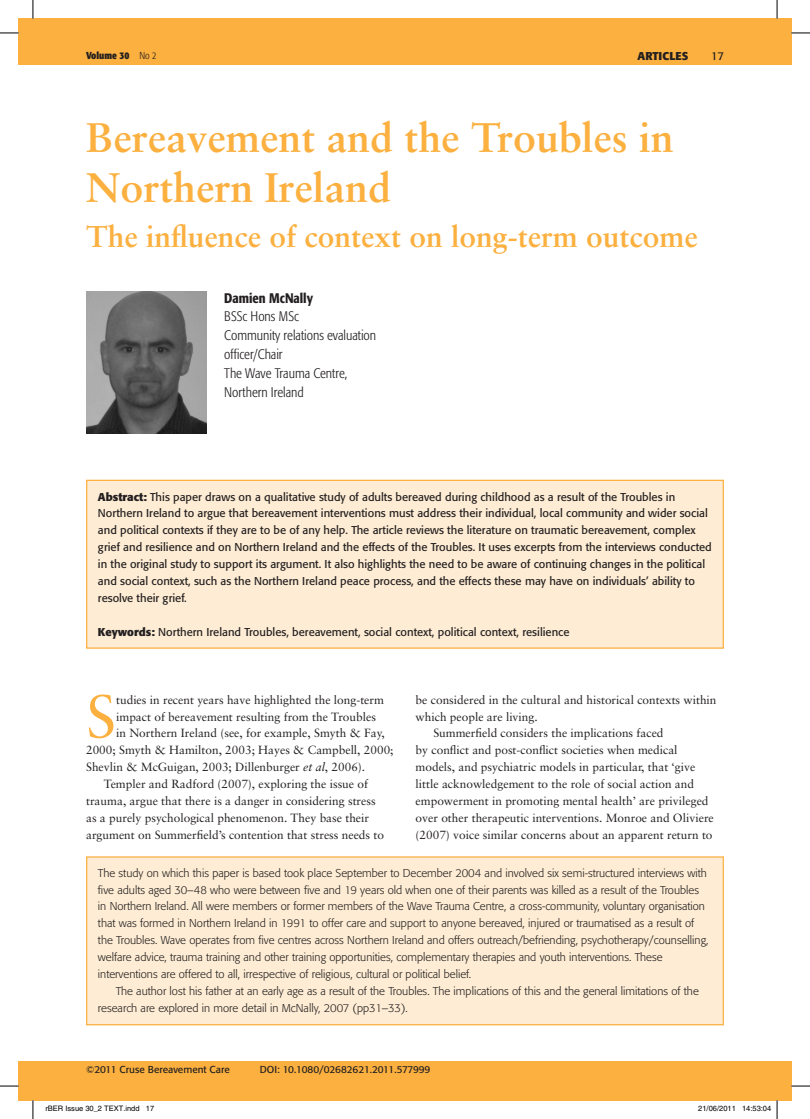
<style>
.page{position:relative;width:810px;height:1119px;background:#fff}
.page>*{position:absolute;margin:0;border:0;box-sizing:border-box;transform-origin:0 0}
.t1{font:60.25px "Sabon";color:#fbb03f}
.t2{font:700 41.25px/50px "Sabon";color:#fbb03f}
.t3{font:700 30px "Sabon";color:#fbb03f}
.t4{font:300 condensed 13.75px/18.8px "Formata";color:#231f20}
.t5{font:500 condensed 13.75px "Formata";color:#231f20}
.t6{font:11.88px "Sabon";color:#231f20}
.t7{font:300 11.25px/16.9px "Formata";color:#231f20}
.t8{font:11.25px/16.9px "Formata";color:#231f20}
.t9{font:700 11.25px "Formata";color:#231f20}
.t10{font:10px "Formata";color:#231f20}
.t11{font:10px "Formata";letter-spacing:-.02em;color:#231f20}
.t12{font:700 condensed 10px "Formata";color:#231f20}
.t13{font:7.5px "Helvetica";color:#000}
.s1{font-weight:300}
.s2{font-weight:700}
.s3{font-style:italic}
</style>
<div class="page">
<div style="left:19px;top:1060px;width:14px;height:39px;background:#fbb03f"></div>
<div style="left:19px;top:19px;width:14px;height:46px;background:#fbb03f"></div>
<img style="left:86px;top:292px;width:121px;height:141px">
<div style="left:87px;top:480px;width:636px;height:168px;background:#feedd4"></div>
<div style="left:86px;top:479px;width:638px;height:169px;border:1px solid #fbb03f"></div>
<div style="left:33px;top:19px;width:758px;height:46px;background:#fbb03f"></div>
<div style="left:33px;top:1060px;width:758px;height:39px;background:#fbb03f"></div>
<div style="left:87px;top:856px;width:636px;height:168px;background:#feedd4"></div>
<div style="left:86px;top:856px;width:638px;height:169px;border:1px solid #fbb03f"></div>
<svg style="left:0;top:32px;width:19px;height:2px"></svg>
<svg style="left:791px;top:32px;width:19px;height:2px"></svg>
<svg style="left:0;top:1085px;width:19px;height:1px"></svg>
<svg style="left:791px;top:1085px;width:19px;height:1px"></svg>
<svg style="left:32px;top:0;width:2px;height:19px"></svg>
<svg style="left:32px;top:1099px;width:2px;height:19px"></svg>
<svg style="left:776px;top:0;width:2px;height:19px"></svg>
<svg style="left:742px;top:1099px;width:36px;height:19px"></svg>
<p class="t12" style="left:86px;top:49px;width:72px">Volume 30 <span class="s1">No 2</span></p>
<p class="t9" style="left:638px;top:49px;width:52px">ARTICLES</p>
<p class="t8" style="left:711px;top:47px;width:14px">17</p>
<h2 class="t2" style="left:86px;top:111px;width:589px">Bereavement and the Troubles in<br>Northern Ireland</h2>
<h3 class="t3" style="left:86px;top:218px;width:613px">The influence of context on long-term outcome</h3>
<p class="t5" style="left:224px;top:289px;width:90px">Damien McNally</p>
<p class="t4" style="left:224px;top:307px;width:153px">BSSc Hons MSc<br>Community relations evaluation officer/Chair<br>The Wave Trauma Centre,<br>Northern Ireland</p>
<p class="t8" style="left:98px;top:488px;width:615px"><span class="s2">Abstract:</span> This paper draws on a qualitative study of adults bereaved during childhood as a result of the Troubles in Northern Ireland to argue that bereavement interventions must address their individual, local community and wider social and political contexts if they are to be of any help. The article reviews the literature on traumatic bereavement, complex grief and resilience and on Northern Ireland and the effects of the Troubles. It uses excerpts from the interviews conducted in the original study to support its argument. It also highlights the need to be aware of continuing changes in the political and social context, such as the Northern Ireland peace process, and the effects these may have on individuals’ ability to resolve their grief.</p>
<p class="t8" style="left:98px;top:623px;width:473px"><span class="s2">Keywords:</span> Northern Ireland Troubles, bereavement, social context, political context, resilience</p>
<h1 class="t1" style="left:86px;top:680px;width:32px">S</h1>
<p class="t6" style="left:116px;top:692px;width:269px">tudies in recent years have highlighted the long-term</p>
<p class="t6" style="left:116px;top:709px;width:261px">impact of bereavement resulting from the Troubles</p>
<p class="t6" style="left:116px;top:726px;width:270px">in Northern Ireland (see, for example, Smyth &amp; Fay,</p>
<p class="t6" style="left:86px;top:743px;width:309px">2000; Smyth &amp; Hamilton, 2003; Hayes &amp; Campbell, 2000;</p>
<p class="t6" style="left:86px;top:759px;width:281px">Shevlin &amp; McGuigan, 2003; Dillenburger <span class="s3">et al</span>, 2006).</p>
<p class="t6" style="left:104px;top:776px;width:266px">Templer and Radford (2007), exploring the issue of</p>
<p class="t6" style="left:86px;top:793px;width:291px">trauma, argue that there is a danger in considering stress</p>
<p class="t6" style="left:86px;top:810px;width:285px">as a purely psychological phenomenon. They base their</p>
<p class="t6" style="left:86px;top:827px;width:299px">argument on Summerfield’s contention that stress needs to</p>
<p class="t6" style="left:416px;top:692px;width:302px">be considered in the cultural and historical contexts within</p>
<p class="t6" style="left:416px;top:709px;width:124px">which people are living.</p>
<p class="t6" style="left:433px;top:726px;width:232px">Summerfield considers the implications faced</p>
<p class="t6" style="left:416px;top:743px;width:263px">by conflict and post-conflict societies when medical</p>
<p class="t6" style="left:416px;top:759px;width:281px">models, and psychiatric models in particular, that ‘give</p>
<p class="t6" style="left:416px;top:776px;width:280px">little acknowledgement to the role of social action and</p>
<p class="t6" style="left:416px;top:793px;width:294px">empowerment in promoting mental health’ are privileged</p>
<p class="t6" style="left:416px;top:810px;width:300px">over other therapeutic interventions. Monroe and Oliviere</p>
<p class="t6" style="left:416px;top:827px;width:298px">(2007) voice similar concerns about an apparent return to</p>
<p class="t7" style="left:98px;top:864px;width:612px">The study on which this paper is based took place September to December 2004 and involved six semi-structured interviews with five adults aged 30–48 who were between five and 19 years old when one of their parents was killed as a result of the Troubles in Northern Ireland. All were members or former members of the Wave Trauma Centre, a cross-community, voluntary organisation that was formed in Northern Ireland in 1991 to offer care and support to anyone bereaved, injured or traumatised as a result of the Troubles. Wave operates from five centres across Northern Ireland and offers outreach/befriending, psychotherapy/counselling, welfare advice, trauma training and other training opportunities, complementary therapies and youth interventions. These interventions are offered to all, irrespective of religious, cultural or political belief.</p>
<p class="t7" style="left:98px;top:982px;width:602px;text-indent:18px">The author lost his father at an early age as a result of the Troubles. The implications of this and the general limitations of the research are explored in more detail in McNally, 2007 (pp31–33).</p>
<p class="t10" style="left:86px;top:1062px;width:145px">©2011 Cruse Bereavement Care</p>
<p class="t11" style="left:260px;top:1062px;width:172px">DOI: 10.1080/02682621.2011.577999</p>
<p class="t10" style="left:283px;top:1062px;width:83px">0 00000 000000</p>
<p class="t13" style="left:45px;top:1104px;width:110px">rBER Issue 30_2 TEXT.indd 17</p>
<p class="t13" style="left:698px;top:1104px;width:74px">21/06/2011 14:53:04</p>
</div>
